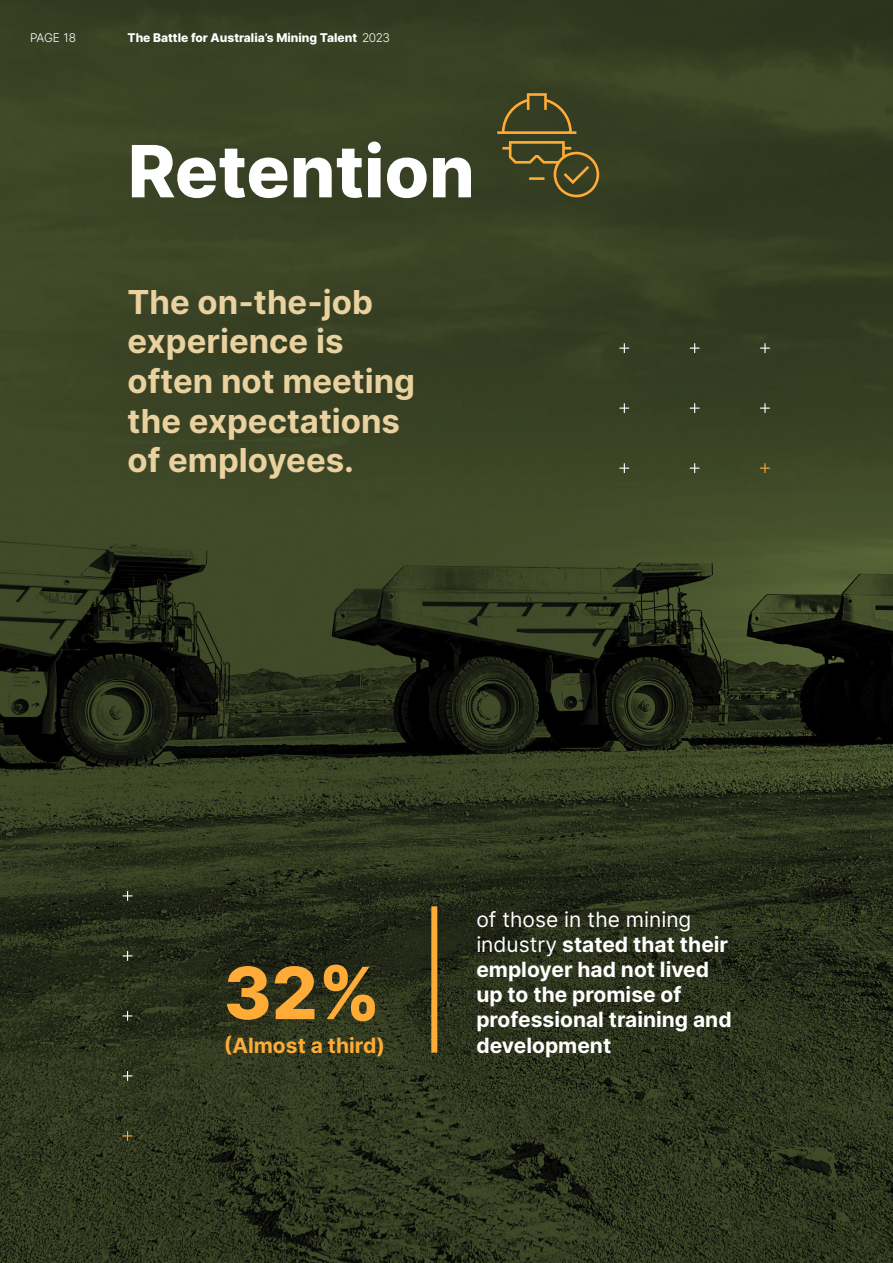
<style>
.page{position:relative;width:893px;height:1263px;background:#fff}
.page>*{position:absolute;margin:0;border:0;box-sizing:border-box;transform-origin:0 0}
.t1{font:800 72px "Inter";color:#fff}
.t2{font:800 72px "Inter";color:#ffab37}
.t3{font:700 33px/39.6px "Inter";color:#e9d1a0}
.t4{font:700 21px/25.2px "Inter";color:#fff}
.t5{font:700 21px "Inter";color:#ffab37}
.t6{font:800 12px "Inter";color:#fff}
.t7{font:300 12px "Inter";letter-spacing:-.015em;color:#fff}
.s1{font-weight:300}
.s2{font-weight:400}
</style>
<div class="page">
<img style="left:0;top:0;width:893px;height:1263px">
<div style="left:431px;top:906px;width:6px;height:147px;background:#ffab37"></div>
<svg style="left:497px;top:93px;width:102px;height:104px;background:#4f4c24"></svg>
<svg style="left:619px;top:463px;width:10px;height:10px"></svg>
<svg style="left:760px;top:463px;width:10px;height:10px"></svg>
<svg style="left:690px;top:463px;width:10px;height:10px"></svg>
<svg style="left:619px;top:403px;width:10px;height:10px"></svg>
<svg style="left:760px;top:403px;width:10px;height:10px"></svg>
<svg style="left:690px;top:403px;width:10px;height:10px"></svg>
<svg style="left:619px;top:343px;width:10px;height:10px"></svg>
<svg style="left:760px;top:343px;width:10px;height:10px"></svg>
<svg style="left:690px;top:343px;width:10px;height:10px"></svg>
<svg style="left:123px;top:1131px;width:9px;height:10px"></svg>
<svg style="left:123px;top:1071px;width:9px;height:10px"></svg>
<svg style="left:123px;top:1011px;width:9px;height:10px"></svg>
<svg style="left:123px;top:951px;width:9px;height:10px"></svg>
<svg style="left:123px;top:891px;width:9px;height:10px"></svg>
<p class="t7" style="left:30px;top:29px;width:48px">PAGE 18</p>
<p class="t6" style="left:128px;top:29px;width:264px">The Battle for Australia’s Mining Talent <span class="s1">2023</span></p>
<h1 class="t1" style="left:128px;top:119px;width:348px">Retention</h1>
<h2 class="t3" style="left:128px;top:281px;width:289px">The on-the-job experience is often not meeting the expectations of employees.</h2>
<h1 class="t2" style="left:224px;top:940px;width:158px">32%</h1>
<p class="t5" style="left:224px;top:1030px;width:163px">(Almost a third)</p>
<p class="t4" style="left:476px;top:906px;width:257px"><span class="s2">of those in the mining industry</span> stated that their employer had not lived up to the promise of professional training and development</p>
</div>
